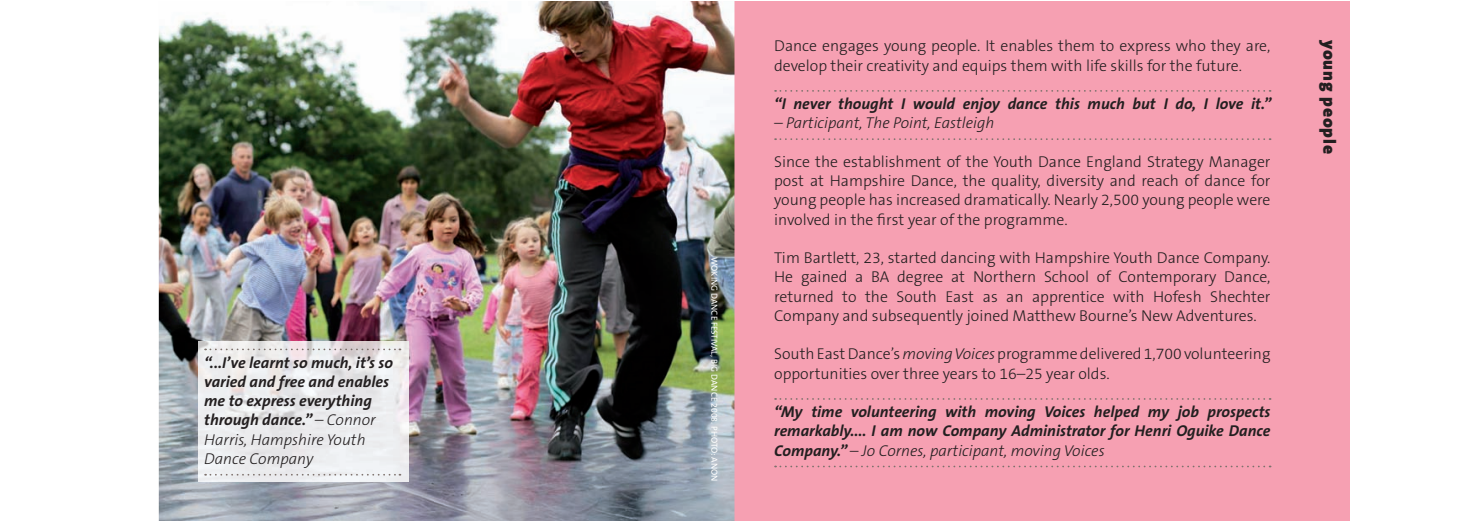
<style>
.page{position:relative;width:1469px;height:521px;background:#fff}
.page>*{position:absolute;margin:0;border:0;box-sizing:border-box;transform-origin:0 0}
.t1{font:900 17.5px "The Sans B9";letter-spacing:.05em;color:#231f20}
.t2{font:300 15.75px/19.2px "The Sans B3";color:#231f20}
.t3{font:italic 700 15.75px/19.2px "The Sans B7";color:#231f20}
.t4{font:italic 300 15.75px/19.2px "The Sans B3";color:#231f20}
.t5{font:8.75px "The Sans B5 Plain";color:#fff}
.s1{font-family:"The Sans B3";font-weight:300}
.s2{font-style:italic}
.s3{font-family:"The Sans B7";font-weight:700}
</style>
<div class="page">
<div style="left:734px;top:1px;width:615px;height:520px;background:#f6a0b2"></div>
<svg style="left:775px;top:90px;width:495px;height:2px"></svg>
<svg style="left:775px;top:138px;width:495px;height:2px"></svg>
<svg style="left:775px;top:398px;width:495px;height:2px"></svg>
<svg style="left:775px;top:466px;width:495px;height:1px"></svg>
<img style="left:159px;top:1px;width:575px;height:520px">
<img style="left:198px;top:342px;width:211px;height:140px">
<svg style="left:205px;top:348px;width:195px;height:2px"></svg>
<svg style="left:205px;top:474px;width:195px;height:2px"></svg>
<p class="t3" style="left:204px;top:353px;width:190px">“...I’ve learnt so much, it’s so varied and free and enables me to express everything through dance.” <span class="s1">– Connor</span></p>
<p class="t4" style="left:204px;top:430px;width:163px">Harris, Hampshire Youth<br>Dance Company</p>
<p class="t5" style="left:719px;top:257px;width:226px;rotate:90deg">WOKING DANCE FESTIVAL, BIG DANCE 2008. PHOTO: ANON</p>
<p class="t2" style="left:774px;top:37px;width:498px">Dance engages young people. It enables them to express who they are, develop their creativity and equips them with life skills for the future.</p>
<p class="t3" style="left:774px;top:95px;width:499px">“I never thought I would enjoy dance this much but I do, I love it.”</p>
<p class="t4" style="left:774px;top:114px;width:222px">– Participant, The Point, Eastleigh</p>
<p class="t2" style="left:774px;top:152px;width:498px;text-align:justify">Since the establishment of the Youth Dance England Strategy Manager post at Hampshire Dance, the quality, diversity and reach of dance for young people has increased dramatically. Nearly 2,500 young people were involved in the first year of the programme.</p>
<p class="t2" style="left:774px;top:249px;width:498px;text-align:justify">Tim Bartlett, 23, started dancing with Hampshire Youth Dance Company.<br>He gained a BA degree at Northern School of Contemporary Dance, returned to the South East as an apprentice with Hofesh Shechter Company and subsequently joined Matthew Bourne’s New Adventures.</p>
<p class="t2" style="left:774px;top:345px;width:498px">South East Dance’s <span class="s2">moving Voices</span> programme delivered 1,700 volunteering opportunities over three years to 16–25 year olds.</p>
<p class="t3" style="left:774px;top:403px;width:498px">“My time volunteering with moving Voices helped my job prospects remarkably.... I am now Company Administrator for Henri Oguike Dance</p>
<p class="t4" style="left:774px;top:441px;width:332px"><span class="s3">Company.”</span> – Jo Cornes, participant, moving Voices</p>
<p class="t1" style="left:1338px;top:40px;width:116px;rotate:90deg">young people</p>
</div>
